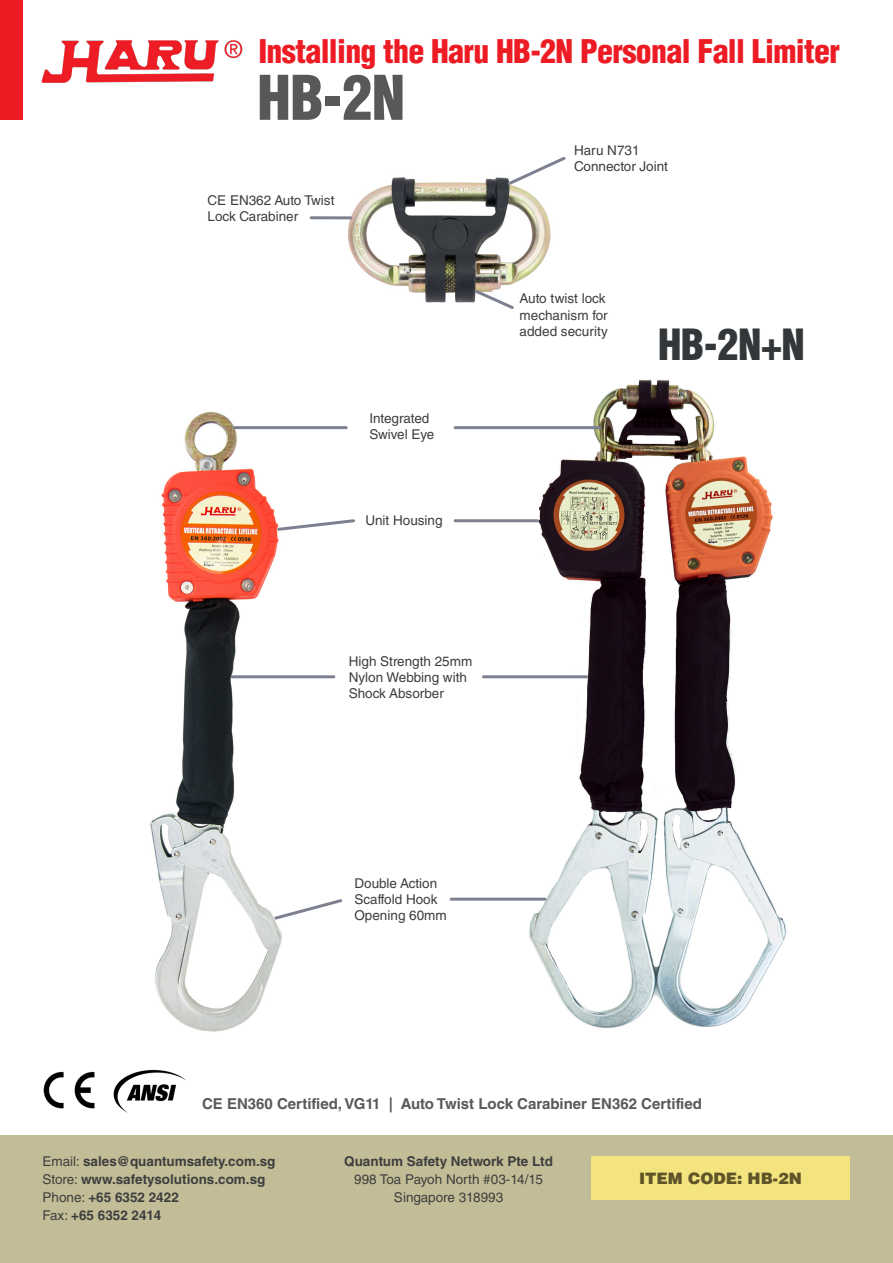
<style>
.page{position:relative;width:893px;height:1263px;background:#fff}
.page>*{position:absolute;margin:0;border:0;box-sizing:border-box;transform-origin:0 0}
.t1{font:900 condensed 60px "Helvetica LT Std";color:#57585a}
.t2{font:900 condensed 42px "Helvetica LT Std";color:#333739}
.t3{font:900 condensed 31.8px "Helvetica LT Std";letter-spacing:-.02em;color:#ed1c24}
.t4{font:900 15.75px "Helvetica LT Std";color:#5e5428}
.t5{font:700 15px "Helvetica LT Std";color:#59595c}
.t6{font:13.5px/16.2px "Helvetica LT Std";color:#3e3e3f}
.t7{font:700 13.5px "Helvetica LT Std";color:#3e3e3f}
.s1{font-weight:400}
</style>
<div class="page">
<div style="left:0;top:1135px;width:893px;height:128px;background:#c2bd96"></div>
<div style="left:0;top:0;width:22px;height:119px;background:#ed1c24"></div>
<img style="left:41px;top:40px;width:202px;height:43px">
<img style="left:449px;top:380px;width:337px;height:648px">
<img style="left:150px;top:411px;width:198px;height:621px">
<img style="left:313px;top:177px;width:238px;height:126px">
<svg style="left:505px;top:157px;width:61px;height:31px"></svg>
<hr style="left:311px;top:216px;width:40px;height:3px;background:#7d8090">
<svg style="left:472px;top:287px;width:44px;height:22px"></svg>
<hr style="left:234px;top:426px;width:112px;height:3px;background:#7d8090">
<hr style="left:232px;top:675px;width:102px;height:3px;background:#7d8090">
<svg style="left:272px;top:897px;width:72px;height:25px"></svg>
<svg style="left:275px;top:517px;width:80px;height:16px"></svg>
<hr style="left:455px;top:426px;width:145px;height:3px;background:#7d8090">
<hr style="left:483px;top:675px;width:104px;height:3px;background:#7d8090">
<hr style="left:451px;top:898px;width:94px;height:3px;background:#7d8090">
<hr style="left:455px;top:519px;width:82px;height:3px;background:#7d8090">
<div style="left:591px;top:1156px;width:259px;height:43px;background:#f4e47f"></div>
<img style="left:43px;top:1071px;width:52px;height:38px">
<img style="left:113px;top:1069px;width:73px;height:44px">
<p class="t3" style="left:258px;top:31px;width:583px">Installing the Haru HB-2N Personal Fall Limiter</p>
<p class="t1" style="left:257px;top:60px;width:149px">HB-2N</p>
<p class="t6" style="left:207px;top:192px;width:128px">CE EN362 Auto Twist<br>Lock Carabiner</p>
<p class="t6" style="left:369px;top:410px;width:61px">Integrated</p>
<p class="t6" style="left:369px;top:426px;width:67px">Swivel Eye</p>
<p class="t6" style="left:365px;top:512px;width:79px">Unit Housing</p>
<p class="t6" style="left:574px;top:142px;width:67px">Haru N731</p>
<p class="t6" style="left:574px;top:158px;width:95px">Connector Joint</p>
<p class="t6" style="left:520px;top:291px;width:90px">Auto twist lock mechanism for added security</p>
<p class="t2" style="left:658px;top:318px;width:148px">HB-2N+N</p>
<p class="t6" style="left:349px;top:653px;width:125px">High Strength 25mm<br>Nylon Webbing with</p>
<p class="t6" style="left:349px;top:685px;width:97px">Shock Absorber</p>
<p class="t6" style="left:354px;top:875px;width:94px">Double Action<br>Scaffold Hook<br>Opening 60mm</p>
<p class="t5" style="left:202px;top:1094px;width:501px">CE EN360 Certified, VG11 | Auto Twist Lock Carabiner EN362 Certified</p>
<p class="t7" style="left:43px;top:1153px;width:234px"><span class="s1">Email:</span> sales@quantumsafety.com.sg</p>
<p class="t7" style="left:43px;top:1171px;width:224px"><span class="s1">Store:</span> www.safetysolutions.com.sg</p>
<p class="t7" style="left:43px;top:1189px;width:138px"><span class="s1">Phone:</span> +65 6352 2422</p>
<p class="t7" style="left:43px;top:1207px;width:120px"><span class="s1">Fax:</span> +65 6352 2414</p>
<p class="t7" style="left:344px;top:1153px;width:210px">Quantum Safety Network Pte Ltd</p>
<p class="t6" style="left:354px;top:1171px;width:190px">998 Toa Payoh North #03-14/15</p>
<p class="t6" style="left:394px;top:1189px;width:111px">Singapore 318993</p>
<p class="t4" style="left:639px;top:1168px;width:164px">ITEM CODE: HB-2N</p>
</div>
